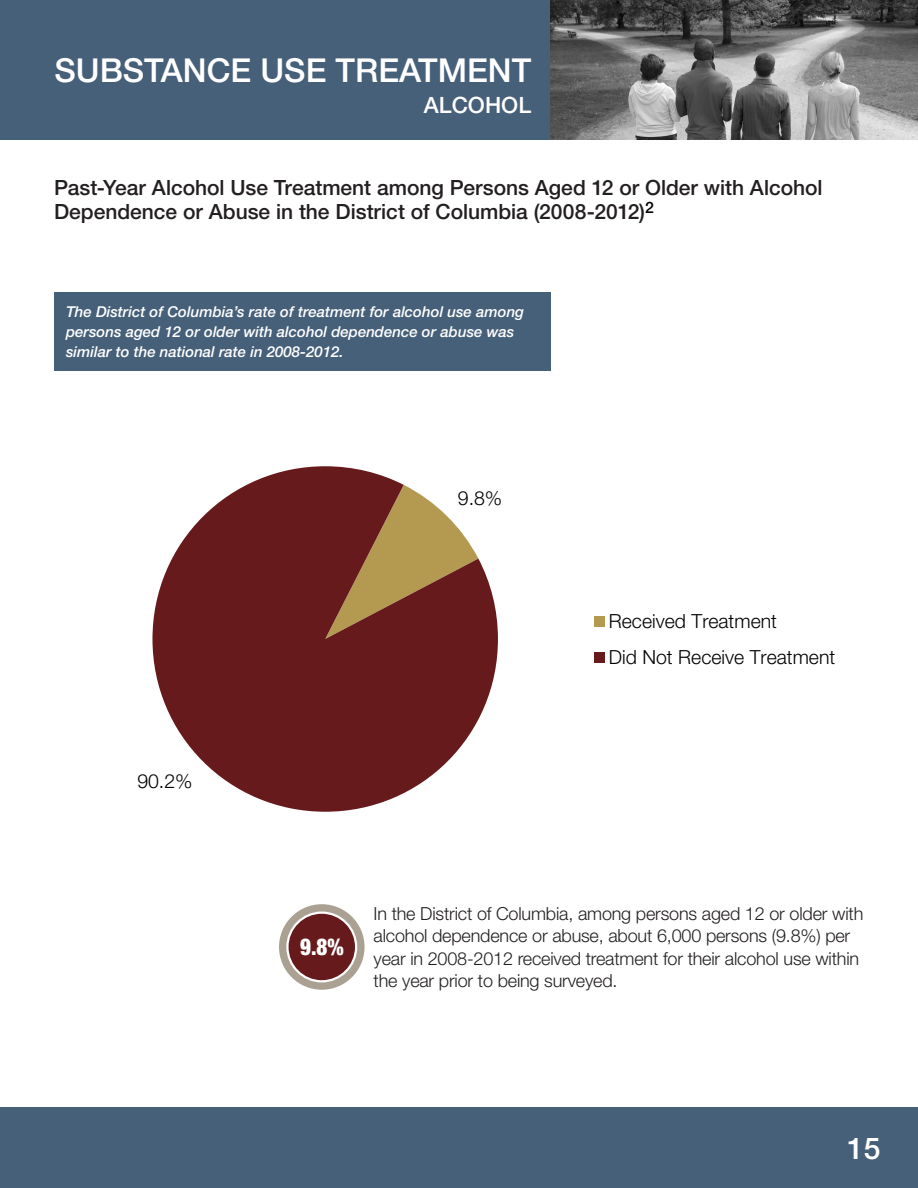
<style>
.page{position:relative;width:918px;height:1188px;background:#fff}
.page>*{position:absolute;margin:0;border:0;box-sizing:border-box;transform-origin:0 0}
.t1{font:500 33px "Helvetica Neue LT Std";color:#fff}
.t2{font:500 30px "Helvetica Neue LT Std";color:#fff}
.t3{font:900 condensed 23.25px "Helvetica Neue LT Std";color:#fff;scale:.9 1}
.t4{font:500 22.5px "Helvetica Neue LT Std";color:#fff}
.t5{font:500 21px/24px "Helvetica Neue LT Std";color:#231f20}
.t6{font:300 19.5px/35.4px "Helvetica Neue LT Std";color:#000}
.t7{font:300 18px/22.5px "Helvetica Neue LT Std";letter-spacing:-.01em;color:#231f20}
.t8{font:italic 500 15px/20.2px "Helvetica Neue LT Std";color:#fff}
.s1{font-size:18.6px}
</style>
<div class="page">
<div style="left:0;top:0;width:551px;height:140px;background:#466079"></div>
<img style="left:551px;top:0;width:367px;height:140px">
<div style="left:0;top:1107px;width:918px;height:81px;background:#466079"></div>
<div style="left:54px;top:292px;width:497px;height:79px;background:#466079"></div>
<svg style="left:152px;top:466px;width:346px;height:346px;fill:#661a1c"></svg>
<div style="left:594px;top:617px;width:10px;height:10px;background:#b49a51"></div>
<div style="left:594px;top:652px;width:10px;height:10px;background:#661a1c"></div>
<svg style="left:279px;top:904px;width:86px;height:86px"></svg>
<svg style="left:286px;top:912px;width:71px;height:70px"></svg>
<div style="left:289px;top:914px;width:66px;height:66px;background:#661a1c;border-radius:50%"></div>
<h1 class="t1" style="left:54px;top:50px;width:478px">SUBSTANCE USE TREATMENT</h1>
<h2 class="t4" style="left:424px;top:92px;width:109px">ALCOHOL</h2>
<p class="t5" style="left:54px;top:175px;width:770px">Past-Year Alcohol Use Treatment among Persons Aged 12 or Older with Alcohol<br>Dependence or Abuse in the District of Columbia (2008-2012)<sup>2</sup></p>
<p class="t8" style="left:66px;top:301px;width:460px">The District of Columbia’s rate of treatment for alcohol use among persons aged 12 or older with alcohol dependence or abuse was similar to the national rate in 2008-2012.</p>
<p class="t6" style="left:137px;top:763px;width:57px">90.2%</p>
<p class="t6" style="left:458px;top:480px;width:46px">9.8%</p>
<p class="t6" style="left:609px;top:603px;width:228px">Received Treatment<br>Did Not Receive Treatment</p>
<p class="t3" style="left:300px;top:932px;width:50px">9<span class="s1">.</span>8%</p>
<p class="t7" style="left:374px;top:902px;width:491px">In the District of Columbia, among persons aged 12 or older with alcohol dependence or abuse, about 6,000 persons (9.8%) per year in 2008-2012 received treatment for their alcohol use within the year prior to being surveyed.</p>
<h2 class="t2" style="left:847px;top:1130px;width:35px">15</h2>
</div>
